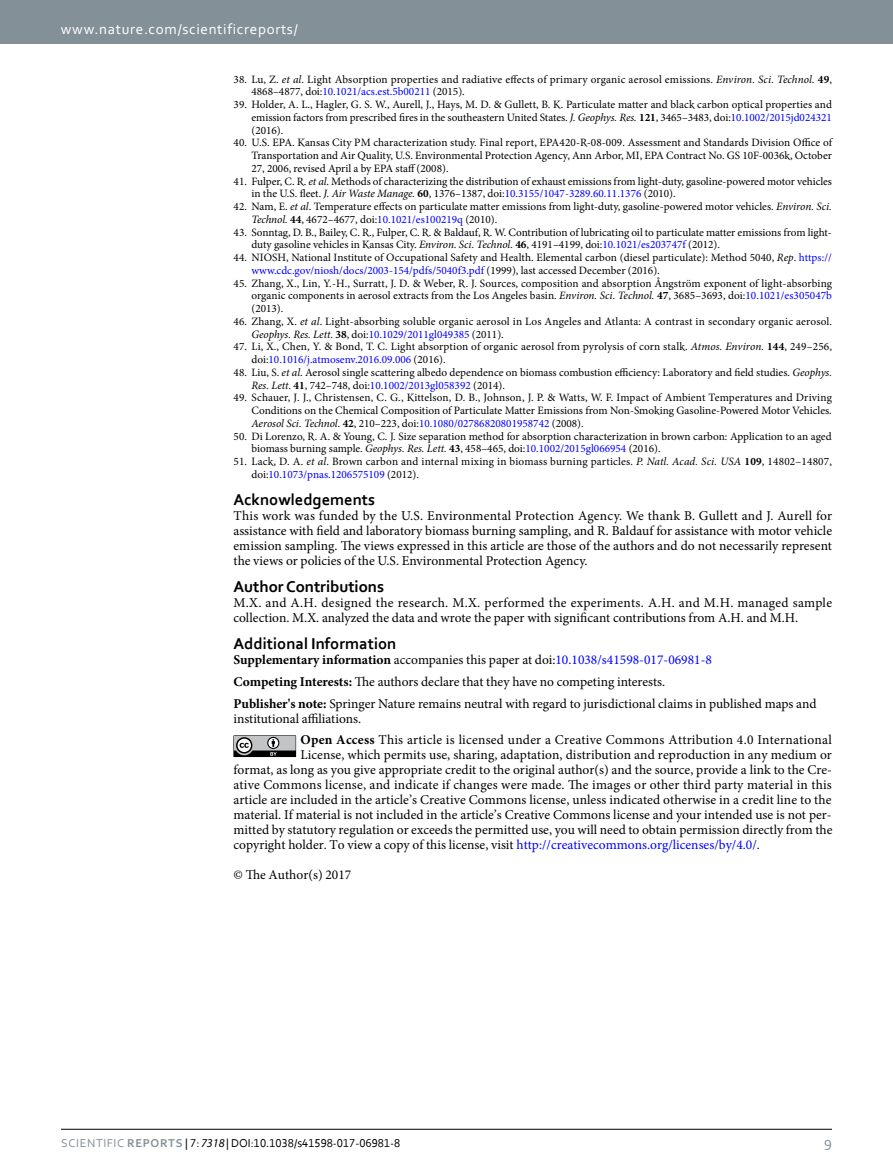
<style>
.page{position:relative;width:893px;height:1174px;background:#fff}
.page>*{position:absolute;margin:0;border:0;box-sizing:border-box;transform-origin:0 0}
.t1{font:700 16.5px "Corbel";color:#000}
.t2{font:16.5px "Corbel Bold 2";color:#000}
.t3{font:15px "Corbel 2";letter-spacing:.045em;color:#fff}
.t4{font:15px "Corbel 2";color:#839097}
.t5{font:13.5px/15px "Minion Pro";color:#000;text-align:justify}
.t6{font:13.5px/21.8px "Minion Pro";letter-spacing:.02em;color:#000}
.t7{font:12px "Corbel";color:#000}
.t8{font:11.25px/12.8px "Minion Pro";color:#000}
.s1{font-style:italic}
.s2{font-weight:700}
.s3{color:#00f}
.s4{font-family:"Corbel 2";color:#839097}
.s5{font-family:"Corbel Bold 2";color:#839097}
.s6{font-family:"Myriad Pro";font-style:italic}
</style>
<div class="page">
<div style="left:0;top:0;width:893px;height:43px;background:#839097"></div>
<hr style="left:61px;top:1129px;width:771px;height:1px;background:#000">
<svg style="left:233px;top:735px;width:63px;height:22px"></svg>
<h2 class="t3" style="left:61px;top:19px;width:238px">www.nature.com/scientificreports/</h2>
<p class="t8" style="left:251px;top:73px;width:582px;text-indent:-18px">38. Lu, Z. <span class="s1">et al</span>. Light Absorption properties and radiative effects of primary organic aerosol emissions. <span class="s1">Environ. Sci. Technol.</span> <span class="s2">49</span>,<br>4868–4877, doi:<span class="s3">10.1021/acs.est.5b00211</span> (2015).</p>
<p class="t8" style="left:251px;top:98px;width:582px;text-align:justify;text-indent:-18px">39. Holder, A. L., Hagler, G. S. W., Aurell, J., Hays, M. D. &amp; Gullett, B. K. Particulate matter and black carbon optical properties and emission factors from prescribed fires in the southeastern United States. <span class="s1">J. Geophys. Res.</span> <span class="s2">121</span>, 3465–3483, doi:<span class="s3">10.1002/2015jd024321 </span>(2016).</p>
<p class="t8" style="left:251px;top:136px;width:582px;text-align:justify;text-indent:-18px">40. U.S. EPA. Kansas City PM characterization study. Final report, EPA420-R-08-009. Assessment and Standards Division Office of Transportation and Air Quality, U.S. Environmental Protection Agency, Ann Arbor, MI, EPA Contract No. GS 10F-0036k, October 27, 2006, revised April a by EPA staff (2008).</p>
<p class="t8" style="left:251px;top:175px;width:582px;text-indent:-18px">41. Fulper, C. R. <span class="s1">et al</span>. Methods of characterizing the distribution of exhaust emissions from light-duty, gasoline-powered motor vehicles in the U.S. fleet. <span class="s1">J. Air Waste Manage.</span> <span class="s2">60</span>, 1376–1387, doi:<span class="s3">10.3155/1047-3289.60.11.1376</span> (2010).</p>
<p class="t8" style="left:251px;top:200px;width:582px;text-indent:-18px">42. Nam, E. <span class="s1">et al</span>. Temperature effects on particulate matter emissions from light-duty, gasoline-powered motor vehicles. <span class="s1">Environ. Sci.<br>Technol.</span> <span class="s2">44</span>, 4672–4677, doi:<span class="s3">10.1021/es100219q</span> (2010).</p>
<p class="t8" style="left:251px;top:226px;width:582px;text-indent:-18px">43. Sonntag, D. B., Bailey, C. R., Fulper, C. R. &amp; Baldauf, R. W. Contribution of lubricating oil to particulate matter emissions from light&shy;duty gasoline vehicles in Kansas City. <span class="s1">Environ. Sci. Technol.</span> <span class="s2">46</span>, 4191–4199, doi:<span class="s3">10.1021/es203747f</span> (2012).</p>
<p class="t8" style="left:251px;top:251px;width:582px;text-indent:-18px">44. NIOSH, National Institute of Occupational Safety and Health. Elemental carbon (diesel particulate): Method 5040, <span class="s1">Rep</span>. <span class="s3">https:// www.cdc.gov/niosh/docs/2003-154/pdfs/5040f3.pdf</span> (1999), last accessed December (2016).</p>
<p class="t8" style="left:251px;top:277px;width:582px;text-align:justify;text-indent:-18px">45. Zhang, X., Lin, Y.-H., Surratt, J. D. &amp; Weber, R. J. Sources, composition and absorption Ångström exponent of light-absorbing organic components in aerosol extracts from the Los Angeles basin. <span class="s1">Environ. Sci. Technol.</span> <span class="s2">47</span>, 3685–3693, doi:<span class="s3">10.1021/es305047b </span>(2013).</p>
<p class="t8" style="left:251px;top:315px;width:582px;text-indent:-18px">46. Zhang, X. <span class="s1">et al</span>. Light-absorbing soluble organic aerosol in Los Angeles and Atlanta: A contrast in secondary organic aerosol.<br><span class="s1">Geophys. Res. Lett</span>. <span class="s2">38</span>, doi:<span class="s3">10.1029/2011gl049385</span> (2011).</p>
<p class="t8" style="left:251px;top:340px;width:582px;text-indent:-18px">47. Li, X., Chen, Y. &amp; Bond, T. C. Light absorption of organic aerosol from pyrolysis of corn stalk. <span class="s1">Atmos. Environ.</span> <span class="s2">144</span>, 249–256, doi:<span class="s3">10.1016/j.atmosenv.2016.09.006</span> (2016).</p>
<p class="t8" style="left:251px;top:366px;width:582px;text-indent:-18px">48. Liu, S. <span class="s1">et al</span>. Aerosol single scattering albedo dependence on biomass combustion efficiency: Laboratory and field studies. <span class="s1">Geophys.<br>Res. Lett.</span> <span class="s2">41</span>, 742–748, doi:<span class="s3">10.1002/2013gl058392</span> (2014).</p>
<p class="t8" style="left:251px;top:391px;width:582px;text-align:justify;text-indent:-18px">49. Schauer, J. J., Christensen, C. G., Kittelson, D. B., Johnson, J. P. &amp; Watts, W. F. Impact of Ambient Temperatures and Driving Conditions on the Chemical Composition of Particulate Matter Emissions from Non-Smoking Gasoline-Powered Motor Vehicles.<br><span class="s1">Aerosol Sci. Technol.</span> <span class="s2">42</span>, 210–223, doi:<span class="s3">10.1080/02786820801958742</span> (2008).</p>
<p class="t8" style="left:251px;top:429px;width:582px;text-indent:-18px">50. Di Lorenzo, R. A. &amp; Young, C. J. Size separation method for absorption characterization in brown carbon: Application to an aged biomass burning sample. <span class="s1">Geophys. Res. Lett.</span> <span class="s2">43</span>, 458–465, doi:<span class="s3">10.1002/2015gl066954</span> (2016).</p>
<p class="t8" style="left:251px;top:455px;width:582px;text-indent:-18px">51. Lack, D. A. <span class="s1">et al</span>. Brown carbon and internal mixing in biomass burning particles. <span class="s1">P. Natl. Acad. Sci. USA</span> <span class="s2">109</span>, 14802–14807, doi:<span class="s3">10.1073/pnas.1206575109</span> (2012).</p>
<h1 class="t1" style="left:233px;top:489px;width:143px">Acknowledgements</h1>
<p class="t5" style="left:233px;top:508px;width:600px">This work was funded by the U.S. Environmental Protection Agency. We thank B. Gullett and J. Aurell for assistance with field and laboratory biomass burning sampling, and R. Baldauf for assistance with motor vehicle emission sampling. The views expressed in this article are those of the authors and do not necessarily represent the views or policies of the U.S. Environmental Protection Agency.</p>
<h1 class="t2" style="left:233px;top:576px;width:152px">Author Contributions</h1>
<p class="t5" style="left:233px;top:595px;width:600px">M.X. and A.H. designed the research. M.X. performed the experiments. A.H. and M.H. managed sample collection. M.X. analyzed the data and wrote the paper with significant contributions from A.H. and M.H.</p>
<h1 class="t1" style="left:233px;top:633px;width:164px">Additional Information</h1>
<p class="t5" style="left:233px;top:649px;width:584px;line-height:21.8px;text-align:left"><span class="s2">Supplementary information</span> accompanies this paper at doi:<span class="s3">10.1038/s41598-017-06981-8<br></span><span class="s2">Competing Interests:</span> The authors declare that they have no competing interests.<br><span class="s2">Publisher's note:</span> Springer Nature remains neutral with regard to jurisdictional claims in published maps and</p>
<p class="t6" style="left:301px;top:707px;width:533px;text-indent:-67px">institutional affiliations.<br><span class="s2">Open Access</span> This article is licensed under a Creative Commons Attribution 4.0 International</p>
<p class="t5" style="left:233px;top:747px;width:601px;text-indent:67px">License, which permits use, sharing, adaptation, distribution and reproduction in any medium or format, as long as you give appropriate credit to the original author(s) and the source, provide a link to the Cre&shy;ative Commons license, and indicate if changes were made. The images or other third party material in this article are included in the article’s Creative Commons license, unless indicated otherwise in a credit line to the material. If material is not included in the article’s Creative Commons license and your intended use is not per&shy;mitted by statutory regulation or exceeds the permitted use, you will need to obtain permission directly from the copyright holder. To view a copy of this license, visit <span class="s3">http://creativecommons.org/licenses/by/4.0/</span>.</p>
<p class="t5" style="left:233px;top:867px;width:119px">© The Author(s) 2017</p>
<p class="t7" style="left:61px;top:1135px;width:341px"><span class="s4">Scientific</span> <span class="s5">Reports</span> | 7: <span class="s6">7318</span> | DOI:10.1038/s41598-017-06981-8</p>
<h2 class="t4" style="left:824px;top:1132px;width:9px">9</h2>
</div>
